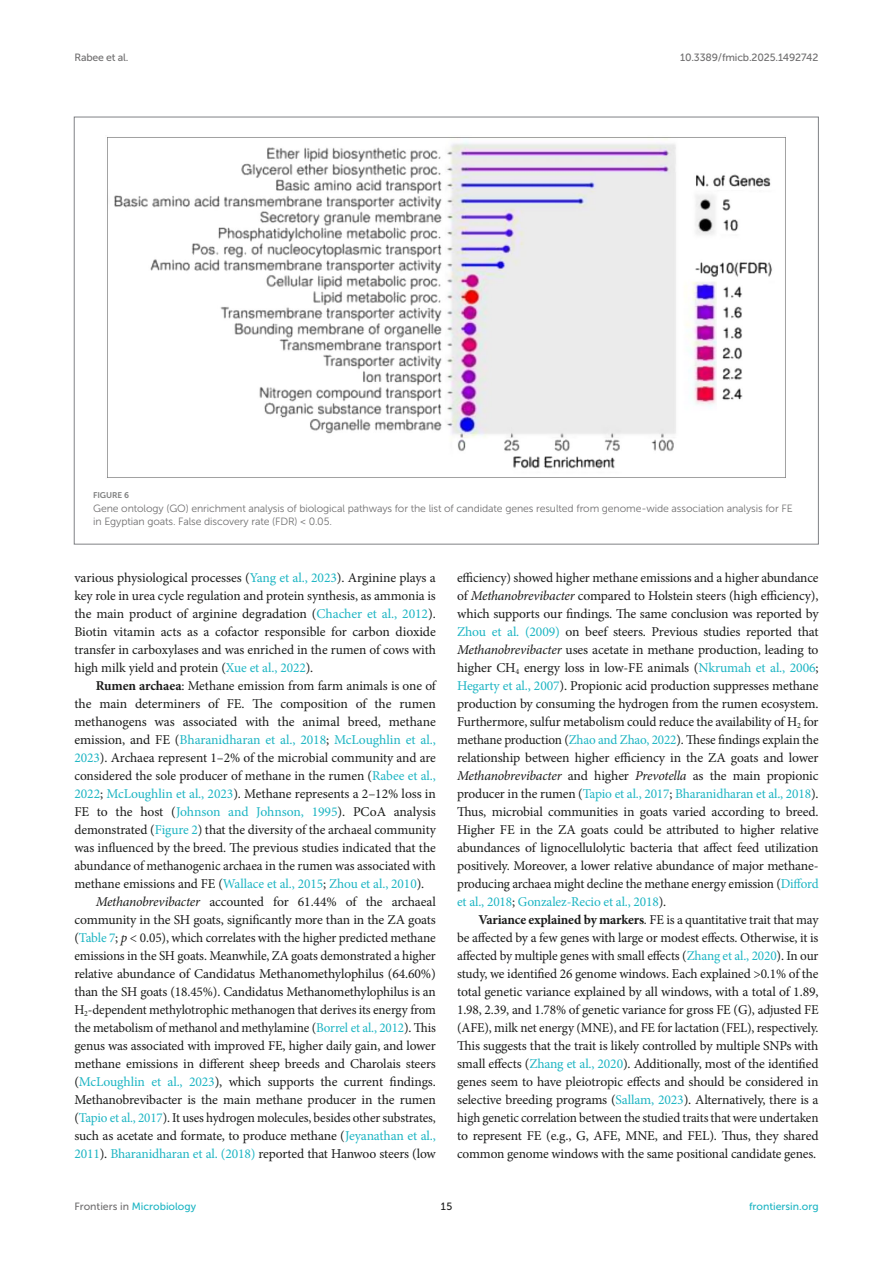
<style>
.page{position:relative;width:893px;height:1263px;background:#fff}
.page>*{position:absolute;margin:0;border:0;box-sizing:border-box;transform-origin:0 0}
.TEXT{font:13.5px/18px "Minion Pro";letter-spacing:-.01em;color:#1b1c1b;text-align:justify}
.FIG_LEG{font:10.5px/13.5px "Museo Sans 300";letter-spacing:-.01em;color:#706f70}
.t1{font:10.5px "Museo Sans 500";color:#1db5c3}
.t2{font:10.5px "Museo Sans 500";letter-spacing:-.015em;color:#706f70}
.t3{font:10.5px "Museo Sans 500";color:#1b1c1b}
.FIG_HD{font:8.25px "Museo Sans 700";letter-spacing:-.01em;color:#7e7f7f}
.s1{color:#1db5c3}
.s2{font-weight:700}
.s3{font-style:italic}
.s4{color:#706f70}
</style>
<div class="page">
<img style="left:107px;top:137px;width:679px;height:341px">
<p class="t2" style="left:74px;top:51px;width:56px">Rabee et al.</p>
<p class="t2" style="left:680px;top:51px;width:140px">10.3389/fmicb.2025.1492742</p>
<p class="FIG_HD" style="left:93px;top:491px;width:37px">FIGURE 6</p>
<p class="FIG_LEG" style="left:93px;top:501px;width:701px">Gene ontology (GO) enrichment analysis of biological pathways for the list of candidate genes resulted from genome-wide association analysis for FE in Egyptian goats. False discovery rate (FDR) &lt; 0.05.</p>
<p class="TEXT" style="left:74px;top:569px;width:363px">various physiological processes (<span class="s1">Yang et al., 2023</span>). Arginine plays a key role in urea cycle regulation and protein synthesis, as ammonia is the main product of arginine degradation (<span class="s1">Chacher et al., 2012</span>).<br>Biotin vitamin acts as a cofactor responsible for carbon dioxide transfer in carboxylases and was enriched in the rumen of cows with high milk yield and protein (<span class="s1">Xue et al., 2022</span>).</p>
<p class="TEXT" style="left:74px;top:677px;width:363px;text-indent:21px"><span class="s2">Rumen archaea</span>: Methane emission from farm animals is one of the main determiners of FE. The composition of the rumen methanogens was associated with the animal breed, methane emission, and FE (<span class="s1">Bharanidharan et al., 2018</span>; <span class="s1">McLoughlin et al., 2023</span>). Archaea represent 1–2% of the microbial community and are considered the sole producer of methane in the rumen (<span class="s1">Rabee et al., 2022</span>; <span class="s1">McLoughlin et al., 2023</span>). Methane represents a 2–12% loss in FE to the host (<span class="s1">Johnson and Johnson, 1995</span>). PCoA analysis demonstrated (<span class="s1">Figure 2</span>) that the diversity of the archaeal community was influenced by the breed. The previous studies indicated that the abundance of methanogenic archaea in the rumen was associated with methane emissions and FE (<span class="s1">Wallace et al., 2015</span>; <span class="s1">Zhou et al., 2010</span>).</p>
<p class="TEXT" style="left:74px;top:893px;width:363px;text-indent:21px"><span class="s3">Methanobrevibacter</span> accounted for 61.44% of the archaeal community in the SH goats, significantly more than in the ZA goats (<span class="s1">Table 7</span>; <span class="s3">p</span> &lt; 0.05), which correlates with the higher predicted methane emissions in the SH goats. Meanwhile, ZA goats demonstrated a higher relative abundance of Candidatus Methanomethylophilus (64.60%) than the SH goats (18.45%). Candidatus Methanomethylophilus is an H<sub>2</sub>-dependent methylotrophic methanogen that derives its energy from the metabolism of methanol and methylamine (<span class="s1">Borrel et al., 2012</span>). This genus was associated with improved FE, higher daily gain, and lower methane emissions in different sheep breeds and Charolais steers (<span class="s1">McLoughlin et al., 2023</span>), which supports the current findings.<br>Methanobrevibacter is the main methane producer in the rumen (<span class="s1">Tapio et al., 2017</span>). It uses hydrogen molecules, besides other substrates, such as acetate and formate, to produce methane (<span class="s1">Jeyanathan et al., 2011</span>). <span class="s1">Bharanidharan et al. (2018)</span> reported that Hanwoo steers (low</p>
<p class="TEXT" style="left:457px;top:569px;width:363px">efficiency) showed higher methane emissions and a higher abundance of <span class="s3">Methanobrevibacter</span> compared to Holstein steers (high efficiency), which supports our findings. The same conclusion was reported by <span class="s1">Zhou et al. (2009)</span> on beef steers. Previous studies reported that <span class="s3">Methanobrevibacter</span> uses acetate in methane production, leading to higher CH<sub>4</sub> energy loss in low-FE animals (<span class="s1">Nkrumah et al., 2006</span>; <span class="s1">Hegarty et al., 2007</span>). Propionic acid production suppresses methane production by consuming the hydrogen from the rumen ecosystem.<br>Furthermore, sulfur metabolism could reduce the availability of H<sub>2</sub> for methane production (<span class="s1">Zhao and Zhao, 2022</span>). These findings explain the relationship between higher efficiency in the ZA goats and lower <span class="s3">Methanobrevibacter</span> and higher <span class="s3">Prevotella</span> as the main propionic producer in the rumen (<span class="s1">Tapio et al., 2017</span>; <span class="s1">Bharanidharan et al., 2018</span>).<br>Thus, microbial communities in goats varied according to breed.<br>Higher FE in the ZA goats could be attributed to higher relative abundances of lignocellulolytic bacteria that affect feed utilization positively. Moreover, a lower relative abundance of major methane&shy;producing archaea might decline the methane energy emission (<span class="s1">Difford et al., 2018</span>; <span class="s1">Gonzalez-Recio et al., 2018</span>).</p>
<p class="TEXT" style="left:457px;top:911px;width:363px;text-indent:21px"><span class="s2">Variance explained by markers</span>. FE is a quantitative trait that may be affected by a few genes with large or modest effects. Otherwise, it is affected by multiple genes with small effects (<span class="s1">Zhang et al., 2020</span>). In our study, we identified 26 genome windows. Each explained &gt;0.1% of the total genetic variance explained by all windows, with a total of 1.89, 1.98, 2.39, and 1.78% of genetic variance for gross FE (G), adjusted FE (AFE), milk net energy (MNE), and FE for lactation (FEL), respectively.<br>This suggests that the trait is likely controlled by multiple SNPs with small effects (<span class="s1">Zhang et al., 2020</span>). Additionally, most of the identified genes seem to have pleiotropic effects and should be considered in selective breeding programs (<span class="s1">Sallam, 2023</span>). Alternatively, there is a high genetic correlation between the studied traits that were undertaken to represent FE (e.g., G, AFE, MNE, and FEL). Thus, they shared common genome windows with the same positional candidate genes.</p>
<p class="t1" style="left:74px;top:1200px;width:123px"><span class="s4">Frontiers in</span> Microbiology</p>
<p class="t3" style="left:441px;top:1200px;width:13px">15</p>
<p class="t1" style="left:749px;top:1200px;width:71px">frontiersin.org</p>
</div>
